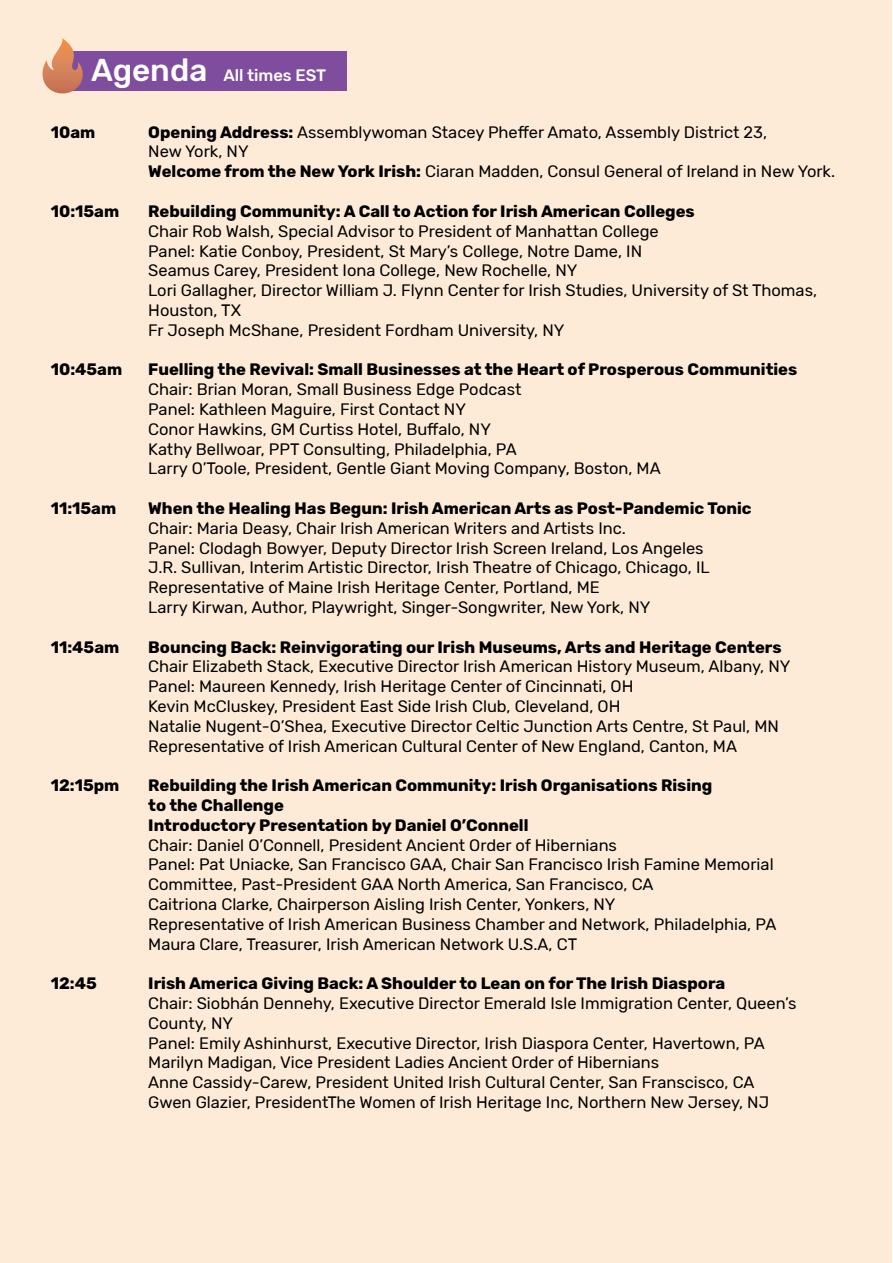
<style>
.page{position:relative;width:893px;height:1263px;background:#fff}
.page>*{position:absolute;margin:0;border:0;box-sizing:border-box;transform-origin:0 0}
.t1{font:16.5px/19.8px "Rubik";color:#000}
.t2{font:700 16.5px "Rubik";color:#000}
.t3{font:500 16.5px "Rubik";color:#fff}
.s1{font-size:31.5px}
.s2{font-weight:700}
</style>
<div class="page">
<div style="left:0;top:0;width:892px;height:1263px;background:#feebd7"></div>
<div style="left:63px;top:51px;width:284px;height:40px;background:#7f4d9e"></div>
<svg style="left:42px;top:38px;width:41px;height:56px"></svg>
<p class="t3" style="left:91px;top:65px;width:237px"><span class="s1">Agenda</span> All times EST</p>
<p class="t2" style="left:51px;top:122px;width:46px">10am</p>
<p class="t1" style="left:148px;top:122px;width:620px"><span class="s2">Opening Address:</span> Assemblywoman Stacey Pheffer Amato, Assembly District 23,</p>
<p class="t1" style="left:148px;top:142px;width:102px">New York, NY</p>
<p class="t1" style="left:148px;top:162px;width:688px"><span class="s2">Welcome from the New York Irish:</span> Ciaran Madden, Consul General of Ireland in New York.</p>
<p class="t2" style="left:51px;top:201px;width:70px">10:15am</p>
<p class="t2" style="left:148px;top:201px;width:548px">Rebuilding Community: A Call to Action for Irish American Colleges</p>
<p class="t1" style="left:148px;top:221px;width:512px">Chair Rob Walsh, Special Advisor to President of Manhattan College</p>
<p class="t1" style="left:148px;top:241px;width:495px">Panel: Katie Conboy, President, St Mary’s College, Notre Dame, IN</p>
<p class="t1" style="left:148px;top:261px;width:431px">Seamus Carey, President Iona College, New Rochelle, NY</p>
<p class="t1" style="left:148px;top:281px;width:670px">Lori Gallagher, Director William J. Flynn Center for Irish Studies, University of St Thomas,<br>Houston, TX</p>
<p class="t1" style="left:148px;top:320px;width:418px">Fr Joseph McShane, President Fordham University, NY</p>
<p class="t2" style="left:51px;top:360px;width:73px">10:45am</p>
<p class="t2" style="left:148px;top:360px;width:651px">Fuelling the Revival: Small Businesses at the Heart of Prosperous Communities</p>
<p class="t1" style="left:148px;top:380px;width:375px">Chair: Brian Moran, Small Business Edge Podcast</p>
<p class="t1" style="left:148px;top:400px;width:319px">Panel: Kathleen Maguire, First Contact NY</p>
<p class="t1" style="left:148px;top:419px;width:344px">Conor Hawkins, GM Curtiss Hotel, Buffalo, NY</p>
<p class="t1" style="left:148px;top:439px;width:370px">Kathy Bellwoar, PPT Consulting, Philadelphia, PA</p>
<p class="t1" style="left:148px;top:459px;width:514px">Larry O’Toole, President, Gentle Giant Moving Company, Boston, MA</p>
<p class="t2" style="left:51px;top:498px;width:67px">11:15am</p>
<p class="t2" style="left:148px;top:498px;width:605px">When the Healing Has Begun: Irish American Arts as Post-Pandemic Tonic</p>
<p class="t1" style="left:148px;top:518px;width:479px">Chair: Maria Deasy, Chair Irish American Writers and Artists Inc.</p>
<p class="t1" style="left:148px;top:538px;width:557px">Panel: Clodagh Bowyer, Deputy Director Irish Screen Ireland, Los Angeles</p>
<p class="t1" style="left:148px;top:558px;width:563px">J.R. Sullivan, Interim Artistic Director, Irish Theatre of Chicago, Chicago, IL</p>
<p class="t1" style="left:148px;top:578px;width:453px">Representative of Maine Irish Heritage Center, Portland, ME</p>
<p class="t1" style="left:148px;top:598px;width:504px">Larry Kirwan, Author, Playwright, Singer-Songwriter, New York, NY</p>
<p class="t2" style="left:51px;top:637px;width:70px">11:45am</p>
<p class="t2" style="left:148px;top:637px;width:635px">Bouncing Back: Reinvigorating our Irish Museums, Arts and Heritage Centers</p>
<p class="t1" style="left:148px;top:657px;width:644px">Chair Elizabeth Stack, Executive Director Irish American History Museum, Albany, NY</p>
<p class="t1" style="left:148px;top:677px;width:487px">Panel: Maureen Kennedy, Irish Heritage Center of Cincinnati, OH</p>
<p class="t1" style="left:148px;top:697px;width:474px">Kevin McCluskey, President East Side Irish Club, Cleveland, OH</p>
<p class="t1" style="left:148px;top:716px;width:632px">Natalie Nugent-O’Shea, Executive Director Celtic Junction Arts Centre, St Paul, MN</p>
<p class="t1" style="left:148px;top:736px;width:590px">Representative of Irish American Cultural Center of New England, Canton, MA</p>
<p class="t2" style="left:51px;top:776px;width:70px">12:15pm</p>
<p class="t2" style="left:148px;top:776px;width:566px">Rebuilding the Irish American Community: Irish Organisations Rising</p>
<p class="t2" style="left:148px;top:795px;width:137px">to the Challenge</p>
<p class="t2" style="left:148px;top:815px;width:382px">Introductory Presentation by Daniel O’Connell</p>
<p class="t1" style="left:148px;top:835px;width:470px">Chair: Daniel O’Connell, President Ancient Order of Hibernians</p>
<p class="t1" style="left:148px;top:855px;width:627px">Panel: Pat Uniacke, San Francisco GAA, Chair San Francisco Irish Famine Memorial<br>Committee, Past-President GAA North America, San Francisco, CA</p>
<p class="t1" style="left:148px;top:895px;width:469px">Caitriona Clarke, Chairperson Aisling Irish Center, Yonkers, NY</p>
<p class="t1" style="left:148px;top:914px;width:630px">Representative of Irish American Business Chamber and Network, Philadelphia, PA</p>
<p class="t1" style="left:148px;top:934px;width:430px">Maura Clare, Treasurer, Irish American Network U.S.A, CT</p>
<p class="t2" style="left:51px;top:974px;width:48px">12:45</p>
<p class="t2" style="left:148px;top:974px;width:578px">Irish America Giving Back: A Shoulder to Lean on for The Irish Diaspora</p>
<p class="t1" style="left:148px;top:994px;width:650px">Chair: Siobhán Dennehy, Executive Director Emerald Isle Immigration Center, Queen’s<br>County, NY</p>
<p class="t1" style="left:148px;top:1033px;width:618px">Panel: Emily Ashinhurst, Executive Director, Irish Diaspora Center, Havertown, PA</p>
<p class="t1" style="left:148px;top:1053px;width:513px">Marilyn Madigan, Vice President Ladies Ancient Order of Hibernians</p>
<p class="t1" style="left:148px;top:1073px;width:608px">Anne Cassidy-Carew, President United Irish Cultural Center, San Franscisco, CA</p>
<p class="t1" style="left:148px;top:1093px;width:622px">Gwen Glazier, PresidentThe Women of Irish Heritage Inc, Northern New Jersey, NJ</p>
</div>
